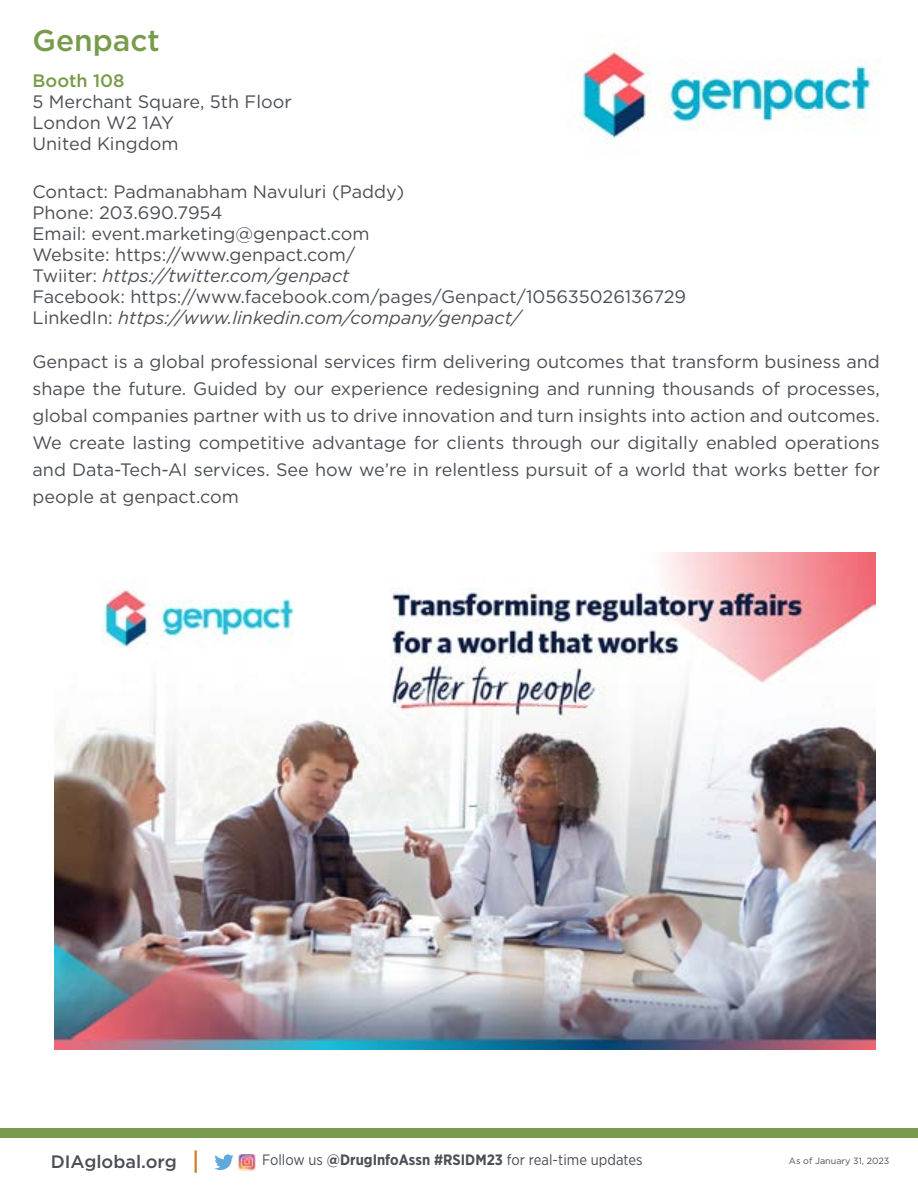
<style>
.page{position:relative;width:918px;height:1188px;background:#fff}
.page>*{position:absolute;margin:0;border:0;box-sizing:border-box;transform-origin:0 0}
.t1{font:500 30px "Gotham";color:#789b4b}
.t2{font:18px/21px "Gotham";color:#4b4f55}
.t3{font:500 18px "Gotham";color:#4b4f55}
.t4{font:500 18px "Gotham";color:#789b4b}
.t5{font:15px "Gotham Narrow";color:#4b4f55}
.t6{font:9px "Gotham";color:#4b4f55}
.s1{font-style:italic}
.s2{font-weight:700}
</style>
<div class="page">
<svg style="left:214px;top:1154px;width:20px;height:16px"></svg>
<img style="left:238px;top:1154px;width:18px;height:16px">
<div style="left:0;top:1128px;width:918px;height:9px;background:#789b4b"></div>
<hr style="left:195px;top:1150px;width:2px;height:23px;background:#cb7e25">
<img style="left:579px;top:49px;width:298px;height:105px">
<img style="left:55px;top:553px;width:821px;height:496px">
<h1 class="t1" style="left:33px;top:22px;width:129px">Genpact</h1>
<p class="t4" style="left:33px;top:70px;width:94px">Booth 108</p>
<p class="t2" style="left:33px;top:91px;width:261px">5 Merchant Square, 5th Floor<br>London W2 1AY<br>United Kingdom</p>
<p class="t2" style="left:33px;top:181px;width:655px">Contact: Padmanabham Navuluri (Paddy)<br>Phone: 203.690.7954<br>Email: event.marketing@genpact.com<br>Website: https://www.genpact.com/<br>Twiiter: <span class="s1">https://twitter.com/genpact<br></span>Facebook: https://www.facebook.com/pages/Genpact/105635026136729<br>LinkedIn: <span class="s1">https://www.linkedin.com/company/genpact/</span></p>
<p class="t2" style="left:33px;top:348px;width:849px;line-height:27px;text-align:justify">Genpact is a global professional services firm delivering outcomes that transform business and shape the future. Guided by our experience redesigning and running thousands of processes, global companies partner with us to drive innovation and turn insights into action and outcomes.<br>We create lasting competitive advantage for clients through our digitally enabled operations and Data-Tech-AI services. See how we’re in relentless pursuit of a world that works better for people at genpact.com</p>
<p class="t3" style="left:51px;top:1151px;width:127px">DIAglobal.org</p>
<p class="t5" style="left:262px;top:1151px;width:382px">Follow us <span class="s2">@DrugInfoAssn #RSIDM23</span> for real-time updates</p>
<p class="t6" style="left:789px;top:1155px;width:102px">As of January 31, 2023</p>
</div>
